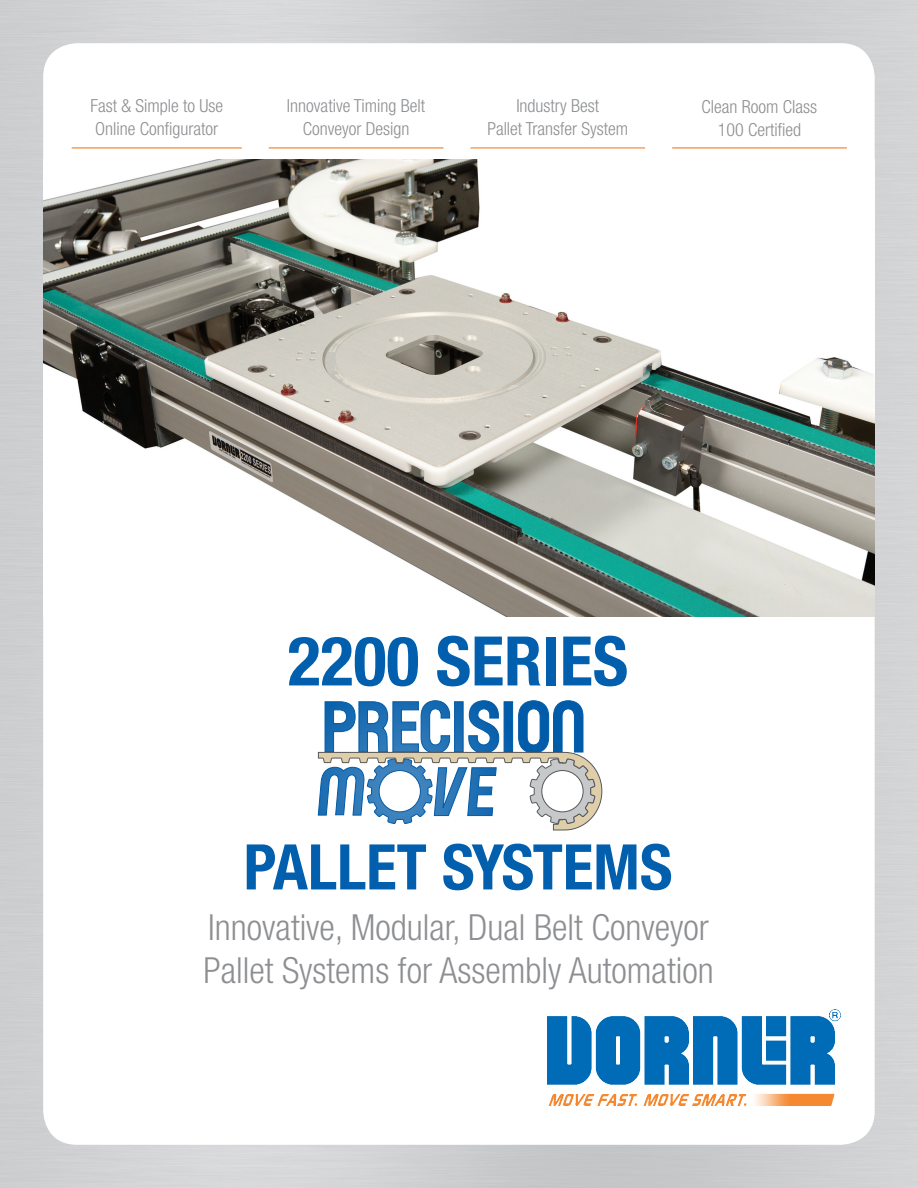
<style>
.page{position:relative;width:918px;height:1188px;background:#fff}
.page>*{position:absolute;margin:0;border:0;box-sizing:border-box;transform-origin:0 0}
.t1{font:700 condensed 68.4px "Helvetica Neue";color:#015fae}
.t2{font:700 condensed 63px "Helvetica Neue";color:#015fae}
.t3{font:300 condensed 36px/43.2px "Helvetica Neue";color:#8d8f92}
.t4{font:300 condensed 18px/23.4px "Helvetica Neue";color:#8d8f92;text-align:center}
</style>
<div class="page">
<img style="left:547px;top:1009px;width:293px;height:97px">
<img style="left:43px;top:160px;width:832px;height:457px">
<hr style="left:269px;top:147px;width:174px;height:1px;background:#f47b21">
<hr style="left:470px;top:147px;width:175px;height:1px;background:#f47b21">
<hr style="left:672px;top:147px;width:175px;height:1px;background:#f47b21">
<hr style="left:72px;top:147px;width:170px;height:1px;background:#f47b21">
<svg style="left:318px;top:700px;width:284px;height:130px"></svg>
<p class="t4" style="left:90px;top:94px;width:134px;text-align:left">Fast &amp; Simple to Use<br>Online Configurator</p>
<p class="t4" style="left:287px;top:94px;width:140px">Innovative Timing Belt<br>Conveyor Design</p>
<p class="t4" style="left:487px;top:93px;width:142px">Industry Best<br>Pallet Transfer System</p>
<p class="t4" style="left:702px;top:95px;width:117px">Clean Room Class<br>100 Certified</p>
<h1 class="t1" style="left:288px;top:620px;width:342px">2200 SERIES</h1>
<h2 class="t2" style="left:244px;top:829px;width:430px">PALLET SYSTEMS</h2>
<h3 class="t3" style="left:204px;top:905px;width:512px">Innovative, Modular, Dual Belt Conveyor<br>Pallet Systems for Assembly Automation</h3>
</div>
